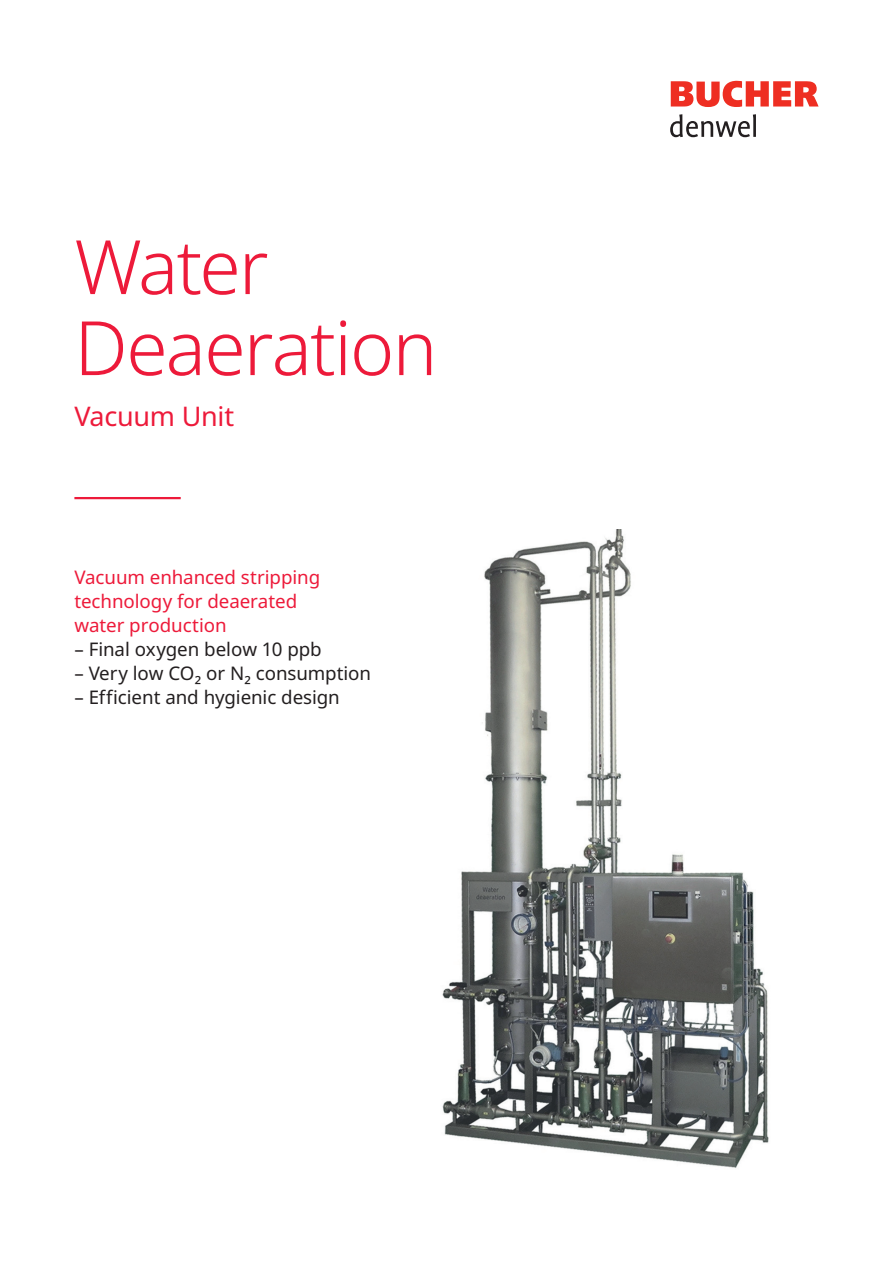
<style>
.page{position:relative;width:893px;height:1263px;background:#fff}
.page>*{position:absolute;margin:0;border:0;box-sizing:border-box;transform-origin:0 0}
.t1{font:300 75px/81px "Noto Sans";letter-spacing:-.025em;color:#ed1a3a}
.t2{font:27px "Noto Sans";letter-spacing:-.015em;color:#ed1a3a}
.t3{font:18.75px "Noto Sans";letter-spacing:-.005em;color:#231f20}
.t4{font:18.75px/24px "Noto Sans";letter-spacing:-.005em;color:#ed1a3a}
</style>
<div class="page">
<svg style="left:671px;top:81px;width:147px;height:26px"></svg>
<svg style="left:670px;top:114px;width:86px;height:23px"></svg>
<img style="left:442px;top:529px;width:327px;height:639px">
<hr style="left:74px;top:497px;width:107px;height:2px;background:#ed1a3a">
<h1 class="t1" style="left:74px;top:228px;width:364px">Water<br>Deaeration</h1>
<h2 class="t2" style="left:74px;top:397px;width:161px">Vacuum Unit</h2>
<p class="t4" style="left:74px;top:565px;width:247px">Vacuum enhanced stripping technology for deaerated water production</p>
<p class="t3" style="left:74px;top:636px;width:249px">– Final oxygen below 10 ppb</p>
<p class="t3" style="left:74px;top:660px;width:298px">– Very low CO2 or N2 consumption</p>
<p class="t3" style="left:74px;top:684px;width:267px">– Efficient and hygienic design</p>
</div>
